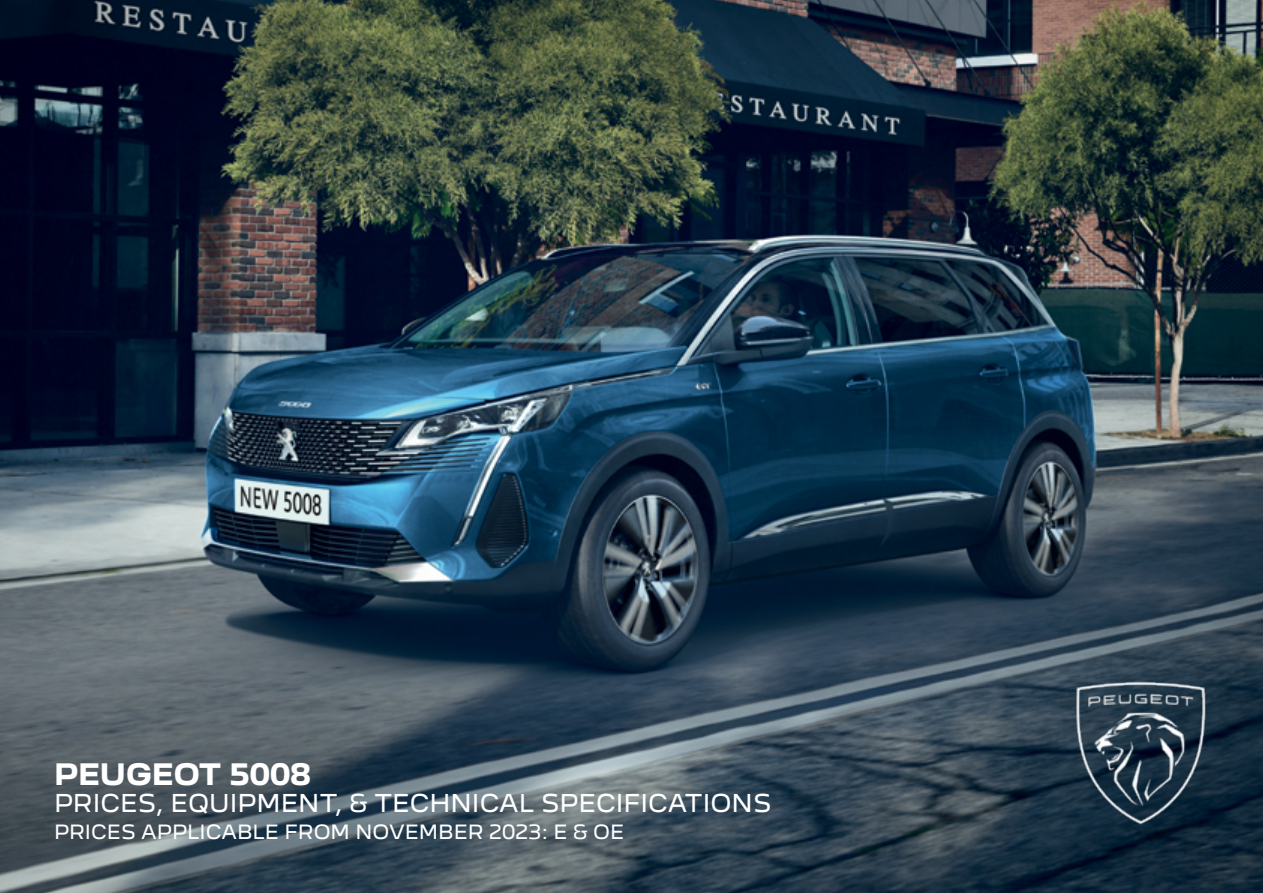
<style>
.page{position:relative;width:1263px;height:893px;background:#fff}
.page>*{position:absolute;margin:0;border:0;box-sizing:border-box;transform-origin:0 0}
.t1{font:700 27px "Peugeot New";color:#fff}
.t2{font:22.5px "Peugeot New";color:#fff}
.t3{font:18px "Peugeot New";color:#fff}
</style>
<div class="page">
<img style="left:0;top:0;width:1263px;height:893px">
<img style="left:1072px;top:677px;width:137px;height:149px">
<p class="t1" style="left:54px;top:752px;width:258px">PEUGEOT 5008</p>
<p class="t2" style="left:54px;top:784px;width:719px">PRICES, EQUIPMENT, &amp; TECHNICAL SPECIFICATIONS</p>
<p class="t3" style="left:54px;top:817px;width:572px">PRICES APPLICABLE FROM NOVEMBER 2023: E &amp; OE</p>
</div>
